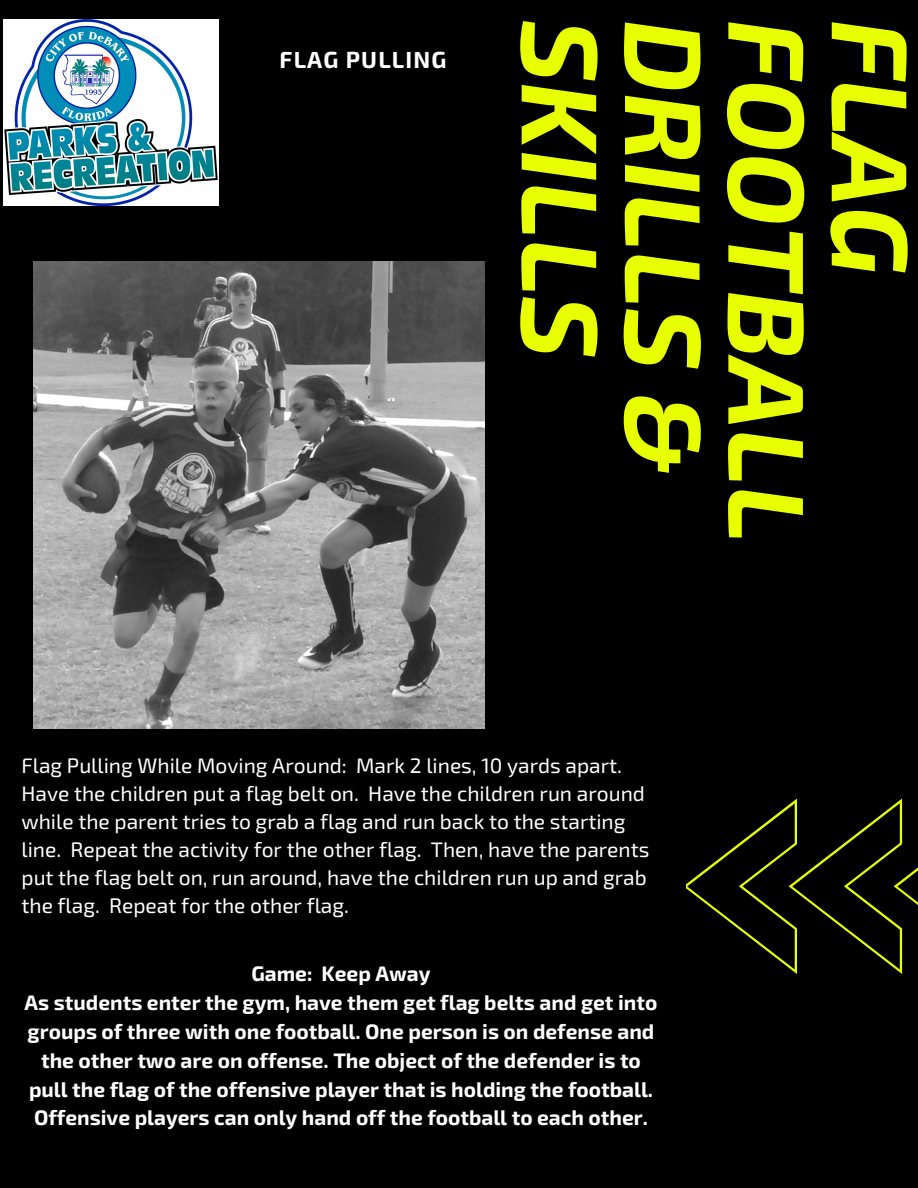
<style>
.page{position:relative;width:918px;height:1188px;background:#000}
.page>*{position:absolute;margin:0;border:0;box-sizing:border-box;transform-origin:0 0}
.t1{font:italic 700 108px/103.4px "Exo 2";color:#e7ff00}
.t2{font:700 23.25px "Exo 2";letter-spacing:.05em;color:#fff}
.t3{font:21px/28px "Exo 2";color:#fff}
.t4{font:700 21px/28.8px "Exo 2";color:#fff;text-align:center}
</style>
<div class="page">
<img style="left:33px;top:262px;width:452px;height:466px">
<svg style="left:687px;top:799px;width:231px;height:175px"></svg>
<img style="left:3px;top:19px;width:215px;height:186px">
<p class="t2" style="left:280px;top:44px;width:168px">FLAG PULLING</p>
<h1 class="t1" style="left:928px;top:19px;width:525px;rotate:90deg">FLAG<br>FOOTBALL<br>DRILLS &amp;<br>SKILLS</h1>
<p class="t3" style="left:22px;top:751px;width:629px">Flag Pulling While Moving Around: Mark 2 lines, 10 yards apart.<br>Have the children put a flag belt on. Have the children run around while the parent tries to grab a flag and run back to the starting line. Repeat the activity for the other flag. Then, have the parents put the flag belt on, run around, have the children run up and grab the flag. Repeat for the other flag.</p>
<p class="t4" style="left:25px;top:958px;width:634px">Game: Keep Away<br>As students enter the gym, have them get flag belts and get into groups of three with one football. One person is on defense and the other two are on offense. The object of the defender is to pull the flag of the offensive player that is holding the football.<br>Offensive players can only hand off the football to each other.</p>
</div>
